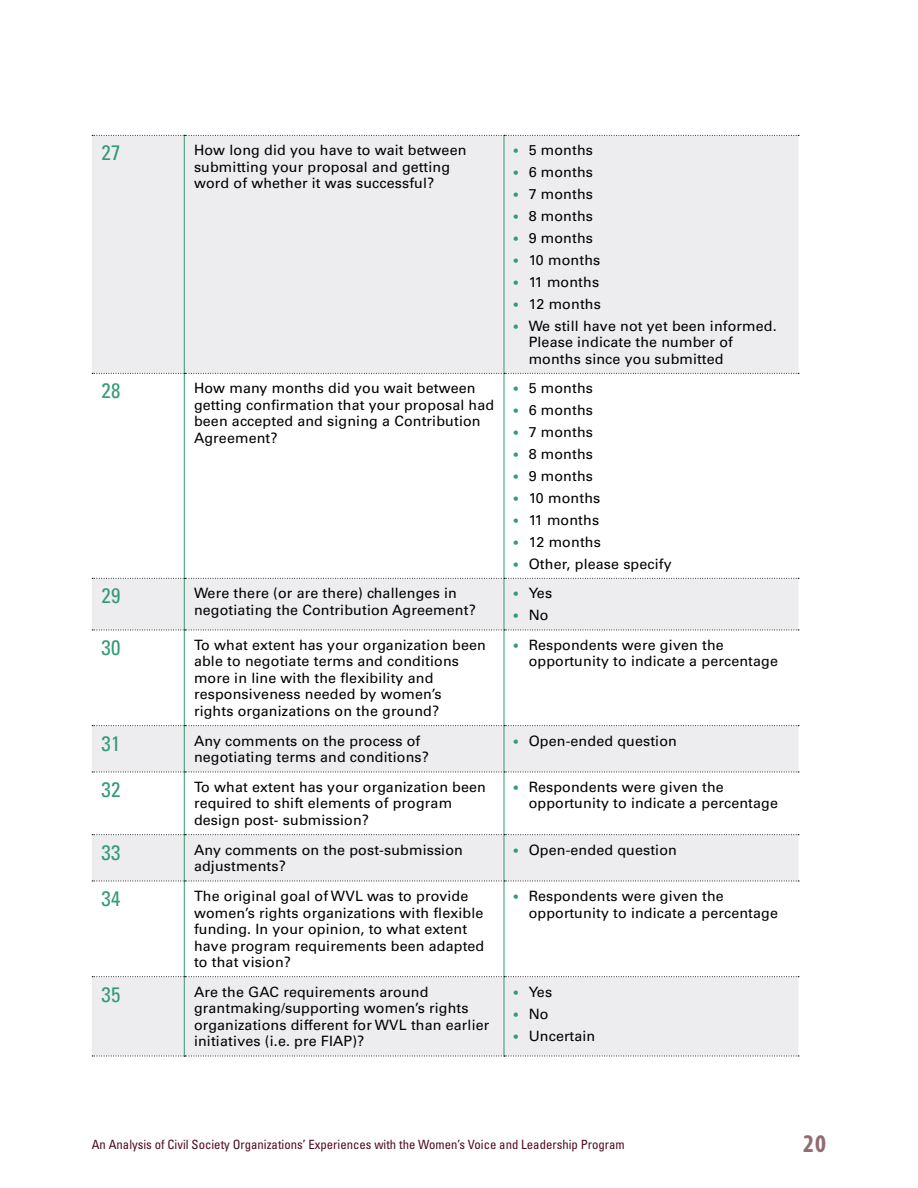
<style>
.page{position:relative;width:918px;height:1188px;background:#fff}
.page>*{position:absolute;margin:0;border:0;box-sizing:border-box;transform-origin:0 0}
.t1{font:700 condensed 25.5px "Myriad Pro";color:#936c70}
.t2{font:condensed 21px "Univers LT Std";letter-spacing:.01em;color:#359b74}
.t3{font:14.25px/16.5px "Univers LT Std";letter-spacing:.01em;color:#000}
.t4{font:condensed 12.75px "Univers LT Std";color:#4e0b24}
.s1{font-size:12px;color:#359b74}
</style>
<div class="page">
<div style="left:92px;top:136px;width:706px;height:920px;background:#ededf0"></div>
<svg style="left:92px;top:374px;width:706px;height:602px"></svg>
<svg style="left:92px;top:135px;width:707px;height:1px"></svg>
<svg style="left:92px;top:373px;width:707px;height:1px"></svg>
<svg style="left:92px;top:578px;width:707px;height:1px"></svg>
<svg style="left:92px;top:630px;width:707px;height:1px"></svg>
<svg style="left:92px;top:725px;width:707px;height:1px"></svg>
<svg style="left:92px;top:772px;width:707px;height:1px"></svg>
<svg style="left:92px;top:834px;width:707px;height:1px"></svg>
<svg style="left:92px;top:881px;width:707px;height:1px"></svg>
<svg style="left:92px;top:976px;width:707px;height:1px"></svg>
<svg style="left:92px;top:1056px;width:707px;height:1px"></svg>
<hr style="left:184px;top:136px;width:1px;height:237px;background:#359b74">
<hr style="left:504px;top:136px;width:1px;height:237px;background:#359b74">
<hr style="left:184px;top:374px;width:1px;height:204px;background:#359b74">
<hr style="left:504px;top:374px;width:1px;height:204px;background:#359b74">
<hr style="left:184px;top:579px;width:1px;height:51px;background:#359b74">
<hr style="left:504px;top:579px;width:1px;height:51px;background:#359b74">
<hr style="left:184px;top:630px;width:1px;height:95px;background:#359b74">
<hr style="left:504px;top:630px;width:1px;height:95px;background:#359b74">
<hr style="left:184px;top:726px;width:1px;height:46px;background:#359b74">
<hr style="left:504px;top:726px;width:1px;height:46px;background:#359b74">
<hr style="left:184px;top:772px;width:1px;height:62px;background:#359b74">
<hr style="left:504px;top:772px;width:1px;height:62px;background:#359b74">
<hr style="left:184px;top:835px;width:1px;height:46px;background:#359b74">
<hr style="left:504px;top:835px;width:1px;height:46px;background:#359b74">
<hr style="left:184px;top:881px;width:1px;height:95px;background:#359b74">
<hr style="left:504px;top:881px;width:1px;height:95px;background:#359b74">
<hr style="left:184px;top:977px;width:1px;height:79px;background:#359b74">
<hr style="left:504px;top:977px;width:1px;height:79px;background:#359b74">
<p class="t2" style="left:102px;top:140px;width:20px">27</p>
<p class="t3" style="left:194px;top:142px;width:274px">How long did you have to wait between submitting your proposal and getting word of whether it was successful?</p>
<p class="t3" style="left:514px;top:142px;width:81px"><span class="s1">•</span> 5 months</p>
<p class="t3" style="left:514px;top:164px;width:81px"><span class="s1">•</span> 6 months</p>
<p class="t3" style="left:514px;top:186px;width:81px"><span class="s1">•</span> 7 months</p>
<p class="t3" style="left:514px;top:208px;width:81px"><span class="s1">•</span> 8 months</p>
<p class="t3" style="left:514px;top:230px;width:81px"><span class="s1">•</span> 9 months</p>
<p class="t3" style="left:514px;top:252px;width:88px"><span class="s1">•</span> 10 months</p>
<p class="t3" style="left:514px;top:274px;width:87px"><span class="s1">•</span> 11 months</p>
<p class="t3" style="left:514px;top:295px;width:89px"><span class="s1">•</span> 12 months</p>
<p class="t3" style="left:529px;top:317px;width:250px;text-indent:-15px"><span class="s1">•</span> We still have not yet been informed.<br>Please indicate the number of months since you submitted</p>
<p class="t2" style="left:102px;top:377px;width:20px">28</p>
<p class="t3" style="left:194px;top:380px;width:302px">How many months did you wait between getting confirmation that your proposal had been accepted and signing a Contribution Agreement?</p>
<p class="t3" style="left:514px;top:380px;width:81px"><span class="s1">•</span> 5 months</p>
<p class="t3" style="left:514px;top:402px;width:81px"><span class="s1">•</span> 6 months</p>
<p class="t3" style="left:514px;top:424px;width:81px"><span class="s1">•</span> 7 months</p>
<p class="t3" style="left:514px;top:446px;width:81px"><span class="s1">•</span> 8 months</p>
<p class="t3" style="left:514px;top:468px;width:81px"><span class="s1">•</span> 9 months</p>
<p class="t3" style="left:514px;top:490px;width:88px"><span class="s1">•</span> 10 months</p>
<p class="t3" style="left:514px;top:512px;width:87px"><span class="s1">•</span> 11 months</p>
<p class="t3" style="left:514px;top:533px;width:89px"><span class="s1">•</span> 12 months</p>
<p class="t3" style="left:514px;top:555px;width:160px"><span class="s1">•</span> Other, please specify</p>
<p class="t2" style="left:102px;top:582px;width:20px">29</p>
<p class="t3" style="left:194px;top:585px;width:283px">Were there (or are there) challenges in negotiating the Contribution Agreement?</p>
<p class="t3" style="left:514px;top:585px;width:40px"><span class="s1">•</span> Yes</p>
<p class="t3" style="left:514px;top:607px;width:36px"><span class="s1">•</span> No</p>
<p class="t2" style="left:102px;top:634px;width:20px">30</p>
<p class="t3" style="left:194px;top:637px;width:293px">To what extent has your organization been able to negotiate terms and conditions more in line with the flexibility and responsiveness needed by women’s<br>rights organizations on the ground?</p>
<p class="t3" style="left:529px;top:637px;width:251px;text-indent:-15px"><span class="s1">•</span> Respondents were given the opportunity to indicate a percentage</p>
<p class="t2" style="left:102px;top:730px;width:20px">31</p>
<p class="t3" style="left:194px;top:733px;width:236px">Any comments on the process of negotiating terms and conditions?</p>
<p class="t3" style="left:514px;top:733px;width:165px"><span class="s1">•</span> Open-ended question</p>
<p class="t2" style="left:102px;top:776px;width:20px">32</p>
<p class="t3" style="left:194px;top:779px;width:293px">To what extent has your organization been required to shift elements of program design post- submission?</p>
<p class="t3" style="left:529px;top:779px;width:251px;text-indent:-15px"><span class="s1">•</span> Respondents were given the opportunity to indicate a percentage</p>
<p class="t2" style="left:102px;top:839px;width:20px">33</p>
<p class="t3" style="left:194px;top:842px;width:270px">Any comments on the post-submission adjustments?</p>
<p class="t3" style="left:514px;top:842px;width:165px"><span class="s1">•</span> Open-ended question</p>
<p class="t2" style="left:102px;top:885px;width:20px">34</p>
<p class="t3" style="left:194px;top:888px;width:292px">The original goal of WVL was to provide women’s rights organizations with flexible funding. In your opinion, to what extent have program requirements been adapted to that vision?</p>
<p class="t3" style="left:529px;top:888px;width:251px;text-indent:-15px"><span class="s1">•</span> Respondents were given the opportunity to indicate a percentage</p>
<p class="t2" style="left:102px;top:981px;width:20px">35</p>
<p class="t3" style="left:194px;top:984px;width:297px">Are the GAC requirements around grantmaking/supporting women’s rights organizations different for WVL than earlier initiatives (i.e. pre FIAP)?</p>
<p class="t3" style="left:514px;top:984px;width:40px"><span class="s1">•</span> Yes</p>
<p class="t3" style="left:514px;top:1005px;width:36px"><span class="s1">•</span> No</p>
<p class="t3" style="left:514px;top:1027px;width:83px"><span class="s1">•</span> Uncertain</p>
<p class="t4" style="left:92px;top:1137px;width:534px">An Analysis of Civil Society Organizations’ Experiences with the Women’s Voice and Leadership Program</p>
<h1 class="t1" style="left:803px;top:1128px;width:25px">20</h1>
</div>
